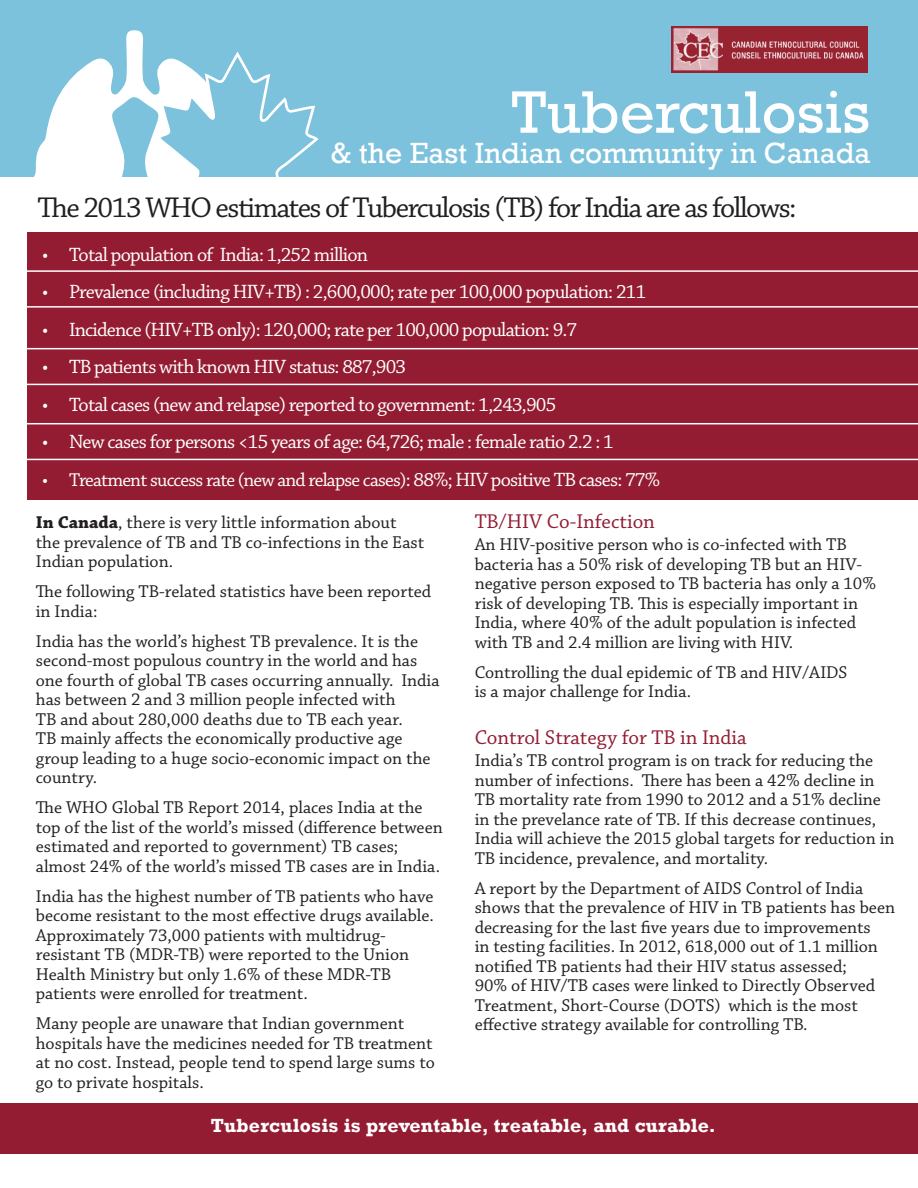
<style>
.page{position:relative;width:918px;height:1188px;background:#fff}
.page>*{position:absolute;margin:0;border:0;box-sizing:border-box;transform-origin:0 0}
.t1{font:60.9px "Rockwell";color:#fff}
.t2{font:30px "Chaparral Pro";letter-spacing:-.05em;color:#231f20}
.t3{font:30px "Rockwell";color:#fff}
.t4{font:21px "Chaparral Pro";color:#931c32}
.t5{font:20.25px "Chaparral Pro";letter-spacing:-.04em;color:#fff}
.t6{font:19.5px "Chaparral Pro";letter-spacing:-.04em;color:#fff}
.t7{font:700 19.5px "Rockwell";letter-spacing:.01em;color:#fff}
.t8{font:18px/19.5px "Chaparral Pro";color:#231f20}
.s1{font-size:20.25px}
.s2{font-weight:700}
</style>
<div class="page">
<div style="left:27px;top:233px;width:891px;height:267px;background:#931c32"></div>
<hr style="left:16px;top:270px;width:902px;height:2px;background:#fff">
<hr style="left:16px;top:348px;width:902px;height:1px;background:#fff">
<hr style="left:16px;top:423px;width:902px;height:1px;background:#fff">
<hr style="left:16px;top:306px;width:902px;height:2px;background:#fff">
<hr style="left:16px;top:384px;width:902px;height:1px;background:#fff">
<hr style="left:16px;top:459px;width:902px;height:1px;background:#fff">
<div style="left:0;top:0;width:918px;height:177px;background:#7cc2dd"></div>
<svg style="left:34px;top:30px;width:285px;height:147px"></svg>
<div style="left:0;top:1103px;width:918px;height:51px;background:#931c32"></div>
<img style="left:672px;top:27px;width:196px;height:46px">
<p class="t1" style="left:511px;top:77px;width:360px">Tuberculosis</p>
<p class="t3" style="left:331px;top:136px;width:541px">&amp; the East Indian community in Canada</p>
<p class="t2" style="left:38px;top:191px;width:760px">The 2013 WHO estimates of Tuberculosis (TB) for India are as follows:</p>
<p class="t5" style="left:42px;top:243px;width:328px">• Total population of India: 1,252 million</p>
<p class="t5" style="left:42px;top:281px;width:606px">• Prevalence (including HIV+TB) : 2,600,000; rate per 100,000 population: 211</p>
<p class="t5" style="left:42px;top:318px;width:537px">• Incidence (HIV+TB only): 120,000; rate per 100,000 population: 9.7</p>
<p class="t5" style="left:42px;top:356px;width:366px">• TB patients with known HIV status: 887,903</p>
<p class="t5" style="left:42px;top:393px;width:516px">• Total cases (new and relapse) reported to government: 1,243,905</p>
<p class="t5" style="left:42px;top:431px;width:573px">• New cases for persons &lt;15 years of age: 64,726; male : female ratio 2.2 : 1</p>
<p class="t6" style="left:42px;top:469px;width:620px">• Treatment success rate (new and relapse cases)<span class="s1">: 88%; HIV positive TB cases: 77%</span></p>
<p class="t8" style="left:36px;top:514px;width:390px"><span class="s2">In Canada</span>, there is very little information about the prevalence of TB and TB co-infections in the East<br>Indian population.</p>
<p class="t8" style="left:36px;top:583px;width:397px">The following TB-related statistics have been reported in India:</p>
<p class="t8" style="left:36px;top:632px;width:405px">India has the world’s highest TB prevalence. It is the second-most populous country in the world and has one fourth of global TB cases occurring annually. India has between 2 and 3 million people infected with<br>TB and about 280,000 deaths due to TB each year.<br>TB mainly affects the economically productive age group leading to a huge socio-economic impact on the country.</p>
<p class="t8" style="left:36px;top:799px;width:408px">The WHO Global TB Report 2014, places India at the top of the list of the world’s missed (difference between estimated and reported to government) TB cases; almost 24% of the world’s missed TB cases are in India.</p>
<p class="t8" style="left:36px;top:887px;width:400px">India has the highest number of TB patients who have become resistant to the most effective drugs available.<br>Approximately 73,000 patients with multidrug&shy;resistant TB (MDR-TB) were reported to the Union Health Ministry but only 1.6% of these MDR-TB patients were enrolled for treatment.</p>
<p class="t8" style="left:36px;top:1015px;width:400px">Many people are unaware that Indian government hospitals have the medicines needed for TB treatment at no cost. Instead, people tend to spend large sums to go to private hospitals.</p>
<p class="t4" style="left:475px;top:509px;width:182px">TB/HIV Co-Infection</p>
<p class="t8" style="left:475px;top:535px;width:403px">An HIV-positive person who is co-infected with TB bacteria has a 50% risk of developing TB but an HIV&shy;negative person exposed to TB bacteria has only a 10% risk of developing TB. This is especially important in India, where 40% of the adult population is infected</p>
<p class="t8" style="left:475px;top:633px;width:320px">with TB and 2.4 million are living with HIV.</p>
<p class="t8" style="left:475px;top:663px;width:374px">Controlling the dual epidemic of TB and HIV/AIDS</p>
<p class="t8" style="left:475px;top:682px;width:218px">is a major challenge for India.</p>
<p class="t4" style="left:475px;top:725px;width:274px">Control Strategy for TB in India</p>
<p class="t8" style="left:475px;top:751px;width:421px">India’s TB control program is on track for reducing the number of infections. There has been a 42% decline in TB mortality rate from 1990 to 2012 and a 51% decline in the prevelance rate of TB. If this decrease continues, India will achieve the 2015 global targets for reduction in TB incidence, prevalence, and mortality.</p>
<p class="t8" style="left:475px;top:879px;width:422px">A report by the Department of AIDS Control of India shows that the prevalence of HIV in TB patients has been decreasing for the last five years due to improvements<br>in testing facilities. In 2012, 618,000 out of 1.1 million notified TB patients had their HIV status assessed;<br>90% of HIV/TB cases were linked to Directly Observed Treatment, Short-Course (DOTS) which is the most effective strategy available for controlling TB.</p>
<p class="t7" style="left:211px;top:1113px;width:506px">Tuberculosis is preventable, treatable, and curable.</p>
</div>
